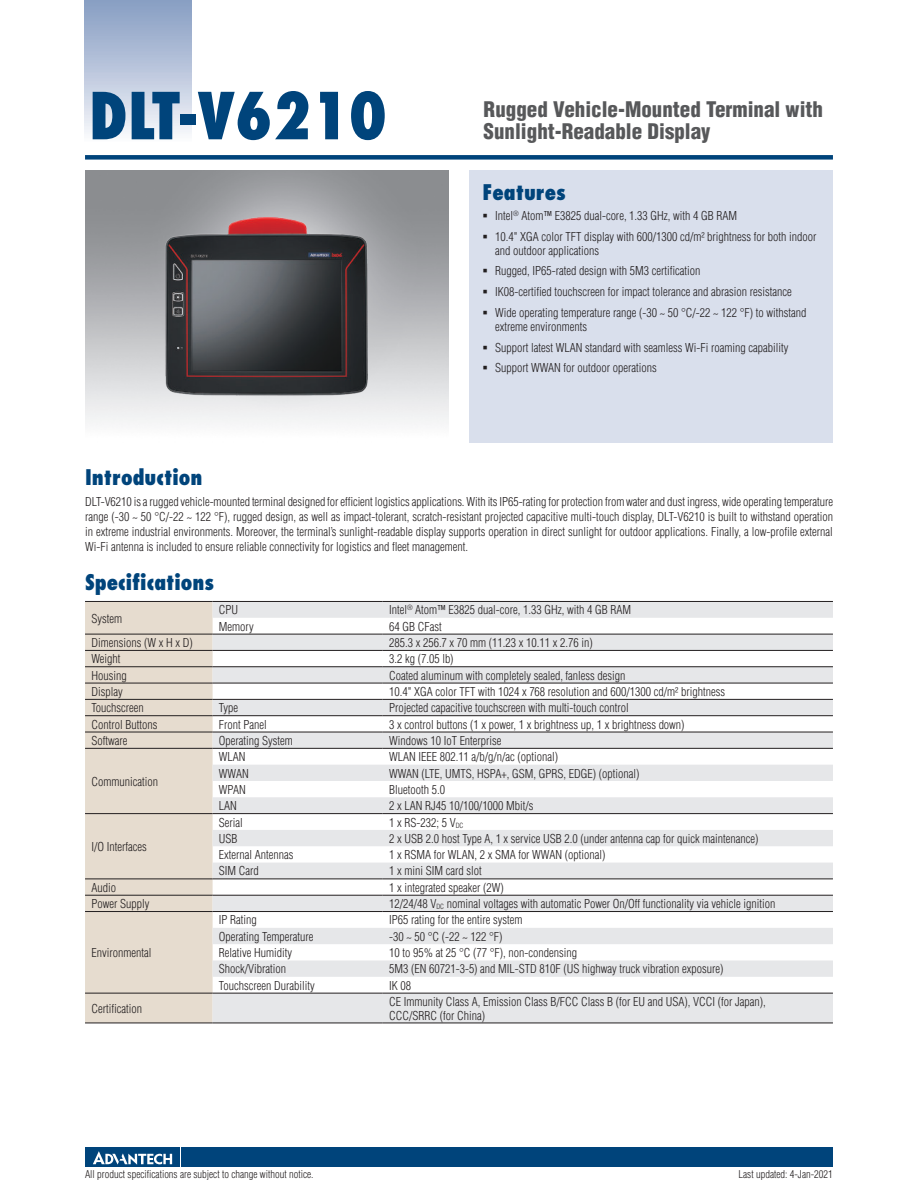
<style>
.page{position:relative;width:918px;height:1188px;background:#fff}
.page>*{position:absolute;margin:0;border:0;box-sizing:border-box;transform-origin:0 0}
.t1{font:800 condensed 63px "Futura";color:#00447b}
.t2{font:900 condensed 21px/22.5px "Helvetica";color:#57585a}
.t3{font:800 condensed 21px "Futura";color:#00447b}
.t4{font:300 condensed 12px/20.7px "Helvetica";color:#231f20}
.t5{font:300 condensed 10.5px "Helvetica";color:#231f20}
</style>
<div class="page">
<div style="left:85px;top:155px;width:748px;height:5px;background:#00447b"></div>
<div style="left:85px;top:0;width:106px;height:143px;background:linear-gradient(to bottom,#849bc1,#f9fafc)"></div>
<div style="left:182px;top:1147px;width:651px;height:20px;background:#00447b"></div>
<div style="left:85px;top:1147px;width:95px;height:20px;background:#00447b"></div>
<svg style="left:93px;top:1151px;width:79px;height:14px"></svg>
<div style="left:470px;top:170px;width:363px;height:272px;background:#d9dfec"></div>
<div style="left:85px;top:602px;width:128px;height:421px;background:#e6dccf"></div>
<svg style="left:213px;top:602px;width:620px;height:421px;fill:#e6e7e9"></svg>
<hr style="left:85px;top:601px;width:128px;height:1px;background:#231f20">
<hr style="left:85px;top:634px;width:128px;height:1px;background:#231f20">
<hr style="left:85px;top:650px;width:128px;height:1px;background:#231f20">
<hr style="left:85px;top:666px;width:128px;height:1px;background:#231f20">
<hr style="left:213px;top:601px;width:170px;height:1px;background:#231f20">
<hr style="left:383px;top:601px;width:450px;height:1px;background:#231f20">
<hr style="left:213px;top:634px;width:170px;height:1px;background:#231f20">
<hr style="left:383px;top:634px;width:450px;height:1px;background:#231f20">
<hr style="left:213px;top:650px;width:170px;height:1px;background:#231f20">
<hr style="left:383px;top:650px;width:450px;height:1px;background:#231f20">
<hr style="left:213px;top:666px;width:170px;height:1px;background:#231f20">
<hr style="left:383px;top:666px;width:450px;height:1px;background:#231f20">
<hr style="left:85px;top:683px;width:128px;height:1px;background:#231f20">
<hr style="left:213px;top:683px;width:170px;height:1px;background:#231f20">
<hr style="left:383px;top:683px;width:450px;height:1px;background:#231f20">
<hr style="left:85px;top:699px;width:128px;height:1px;background:#231f20">
<hr style="left:213px;top:699px;width:170px;height:1px;background:#231f20">
<hr style="left:383px;top:699px;width:450px;height:1px;background:#231f20">
<hr style="left:85px;top:715px;width:128px;height:1px;background:#231f20">
<hr style="left:213px;top:715px;width:170px;height:1px;background:#231f20">
<hr style="left:383px;top:715px;width:450px;height:1px;background:#231f20">
<hr style="left:85px;top:732px;width:128px;height:1px;background:#231f20">
<hr style="left:85px;top:748px;width:128px;height:1px;background:#231f20">
<hr style="left:213px;top:732px;width:170px;height:1px;background:#231f20">
<hr style="left:383px;top:732px;width:450px;height:1px;background:#231f20">
<hr style="left:213px;top:748px;width:170px;height:1px;background:#231f20">
<hr style="left:383px;top:748px;width:450px;height:1px;background:#231f20">
<hr style="left:85px;top:879px;width:128px;height:1px;background:#231f20">
<hr style="left:213px;top:879px;width:170px;height:1px;background:#231f20">
<hr style="left:383px;top:879px;width:450px;height:1px;background:#231f20">
<hr style="left:85px;top:895px;width:128px;height:1px;background:#231f20">
<hr style="left:213px;top:895px;width:170px;height:1px;background:#231f20">
<hr style="left:383px;top:895px;width:450px;height:1px;background:#231f20">
<hr style="left:85px;top:911px;width:128px;height:1px;background:#231f20">
<hr style="left:213px;top:911px;width:170px;height:1px;background:#231f20">
<hr style="left:383px;top:911px;width:450px;height:1px;background:#231f20">
<hr style="left:85px;top:993px;width:128px;height:1px;background:#231f20">
<hr style="left:213px;top:993px;width:170px;height:1px;background:#231f20">
<hr style="left:383px;top:993px;width:450px;height:1px;background:#231f20">
<hr style="left:85px;top:1023px;width:128px;height:1px;background:#231f20">
<hr style="left:213px;top:1023px;width:170px;height:1px;background:#231f20">
<hr style="left:383px;top:1023px;width:450px;height:1px;background:#231f20">
<hr style="left:85px;top:813px;width:128px;height:1px;background:#231f20">
<hr style="left:213px;top:813px;width:170px;height:1px;background:#231f20">
<hr style="left:383px;top:813px;width:450px;height:1px;background:#231f20">
<img style="left:149px;top:207px;width:235px;height:198px">
<h1 class="t1" style="left:89px;top:88px;width:300px">DLT-V6210</h1>
<h2 class="t2" style="left:484px;top:100px;width:341px">Rugged Vehicle-Mounted Terminal with<br>Sunlight-Readable Display</h2>
<h2 class="t3" style="left:482px;top:180px;width:85px">Features</h2>
<p class="t4" style="left:495px;top:206px;width:323px">Intel<sup>®</sup> Atom™ E3825 dual-core, 1.33 GHz, with 4 GB RAM<br>10.4" XGA color TFT display with 600/1300 cd/m² brightness for both indoor</p>
<p class="t4" style="left:495px;top:241px;width:313px">and outdoor applications<br>Rugged, IP65-rated design with 5M3 certification<br>IK08-certified touchscreen for impact tolerance and abrasion resistance Wide operating temperature range (-30 ~ 50 °C/-22 ~ 122 °F) to withstand</p>
<p class="t4" style="left:495px;top:317px;width:295px">extreme environments<br>Support latest WLAN standard with seamless Wi-Fi roaming capability<br>Support WWAN for outdoor operations</p>
<h2 class="t3" style="left:85px;top:468px;width:119px">Introduction</h2>
<p class="t4" style="left:85px;top:495px;width:750px;line-height:15px;text-align:justify">DLT-V6210 is a rugged vehicle-mounted terminal designed for efficient logistics applications. With its IP65-rating for protection from water and dust ingress, wide operating temperature range (-30 ~ 50 °C/-22 ~ 122 °F), rugged design, as well as impact-tolerant, scratch-resistant projected capacitive multi-touch display, DLT-V6210 is built to withstand operation in extreme industrial environments. Moreover, the terminal’s sunlight-readable display supports operation in direct sunlight for outdoor applications. Finally, a low-profile external Wi-Fi antenna is included to ensure reliable connectivity for logistics and fleet management.</p>
<h2 class="t3" style="left:85px;top:573px;width:131px">Specifications</h2>
<p class="t4" style="left:91px;top:609px;width:32px">System</p>
<p class="t4" style="left:219px;top:601px;width:21px">CPU</p>
<p class="t4" style="left:389px;top:601px;width:244px">Intel<sup>®</sup> Atom™ E3825 dual-core, 1.33 GHz, with 4 GB RAM</p>
<p class="t4" style="left:219px;top:617px;width:36px">Memory</p>
<p class="t4" style="left:389px;top:617px;width:54px">64 GB CFast</p>
<p class="t4" style="left:91px;top:633px;width:103px">Dimensions (W x H x D)</p>
<p class="t4" style="left:389px;top:633px;width:205px">285.3 x 256.7 x 70 mm (11.23 x 10.11 x 2.76 in)</p>
<p class="t4" style="left:91px;top:650px;width:31px">Weight</p>
<p class="t4" style="left:389px;top:650px;width:66px">3.2 kg (7.05 lb)</p>
<p class="t4" style="left:91px;top:666px;width:37px">Housing</p>
<p class="t4" style="left:389px;top:666px;width:238px">Coated aluminum with completely sealed, fanless design</p>
<p class="t4" style="left:91px;top:682px;width:33px">Display</p>
<p class="t4" style="left:389px;top:682px;width:338px">10.4" XGA color TFT with 1024 x 768 resolution and 600/1300 cd/m² brightness</p>
<p class="t4" style="left:91px;top:699px;width:54px">Touchscreen</p>
<p class="t4" style="left:219px;top:699px;width:21px">Type</p>
<p class="t4" style="left:389px;top:699px;width:241px">Projected capacitive touchscreen with multi-touch control</p>
<p class="t4" style="left:91px;top:715px;width:67px">Control Buttons</p>
<p class="t4" style="left:219px;top:715px;width:49px">Front Panel</p>
<p class="t4" style="left:389px;top:715px;width:297px">3 x control buttons (1 x power, 1 x brightness up, 1 x brightness down)</p>
<p class="t4" style="left:91px;top:731px;width:37px">Software</p>
<p class="t4" style="left:219px;top:731px;width:75px">Operating System</p>
<p class="t4" style="left:389px;top:731px;width:114px">Windows 10 IoT Enterprise</p>
<p class="t4" style="left:91px;top:772px;width:68px">Communication</p>
<p class="t4" style="left:219px;top:748px;width:28px">WLAN</p>
<p class="t4" style="left:389px;top:748px;width:171px">WLAN IEEE 802.11 a/b/g/n/ac (optional)</p>
<p class="t4" style="left:219px;top:764px;width:31px">WWAN</p>
<p class="t4" style="left:389px;top:764px;width:252px">WWAN (LTE, UMTS, HSPA+, GSM, GPRS, EDGE) (optional)</p>
<p class="t4" style="left:219px;top:780px;width:28px">WPAN</p>
<p class="t4" style="left:389px;top:780px;width:57px">Bluetooth 5.0</p>
<p class="t4" style="left:219px;top:796px;width:19px">LAN</p>
<p class="t4" style="left:389px;top:796px;width:146px">2 x LAN RJ45 10/100/1000 Mbit/s</p>
<p class="t4" style="left:91px;top:837px;width:57px">I/O Interfaces</p>
<p class="t4" style="left:219px;top:813px;width:25px">Serial</p>
<p class="t4" style="left:389px;top:813px;width:76px">1 x RS-232; 5 V<sub>DC</sub></p>
<p class="t4" style="left:219px;top:829px;width:20px">USB</p>
<p class="t4" style="left:389px;top:829px;width:371px">2 x USB 2.0 host Type A, 1 x service USB 2.0 (under antenna cap for quick maintenance)</p>
<p class="t4" style="left:219px;top:845px;width:76px">External Antennas</p>
<p class="t4" style="left:389px;top:845px;width:218px">1 x RSMA for WLAN, 2 x SMA for WWAN (optional)</p>
<p class="t4" style="left:219px;top:862px;width:41px">SIM Card</p>
<p class="t4" style="left:389px;top:862px;width:94px">1 x mini SIM card slot</p>
<p class="t4" style="left:91px;top:878px;width:26px">Audio</p>
<p class="t4" style="left:389px;top:878px;width:116px">1 x integrated speaker (2W)</p>
<p class="t4" style="left:91px;top:894px;width:59px">Power Supply</p>
<p class="t4" style="left:389px;top:894px;width:388px">12/24/48 V<sub>DC</sub> nominal voltages with automatic Power On/Off functionality via vehicle ignition</p>
<p class="t4" style="left:91px;top:943px;width:61px">Environmental</p>
<p class="t4" style="left:219px;top:911px;width:39px">IP Rating</p>
<p class="t4" style="left:389px;top:911px;width:135px">IP65 rating for the entire system</p>
<p class="t4" style="left:219px;top:927px;width:96px">Operating Temperature</p>
<p class="t4" style="left:389px;top:927px;width:115px">-30 ~ 50 °C (-22 ~ 122 °F)</p>
<p class="t4" style="left:219px;top:943px;width:75px">Relative Humidity</p>
<p class="t4" style="left:389px;top:943px;width:190px">10 to 95% at 25 °C (77 °F), non-condensing</p>
<p class="t4" style="left:219px;top:960px;width:69px">Shock/Vibration</p>
<p class="t4" style="left:389px;top:960px;width:336px">5M3 (EN 60721-3-5) and MIL-STD 810F (US highway truck vibration exposure)</p>
<p class="t4" style="left:219px;top:976px;width:97px">Touchscreen Durability</p>
<p class="t4" style="left:389px;top:976px;width:23px">IK 08</p>
<p class="t4" style="left:91px;top:999px;width:52px">Certification</p>
<p class="t4" style="left:389px;top:996px;width:378px;line-height:13.5px">CE Immunity Class A, Emission Class B/FCC Class B (for EU and USA), VCCI (for Japan),<br>CCC/SRRC (for China)</p>
<p class="t5" style="left:85px;top:1170px;width:230px">All product specifications are subject to change without notice.</p>
<p class="t5" style="left:739px;top:1170px;width:96px">Last updated: 4-Jan-2021</p>
</div>
